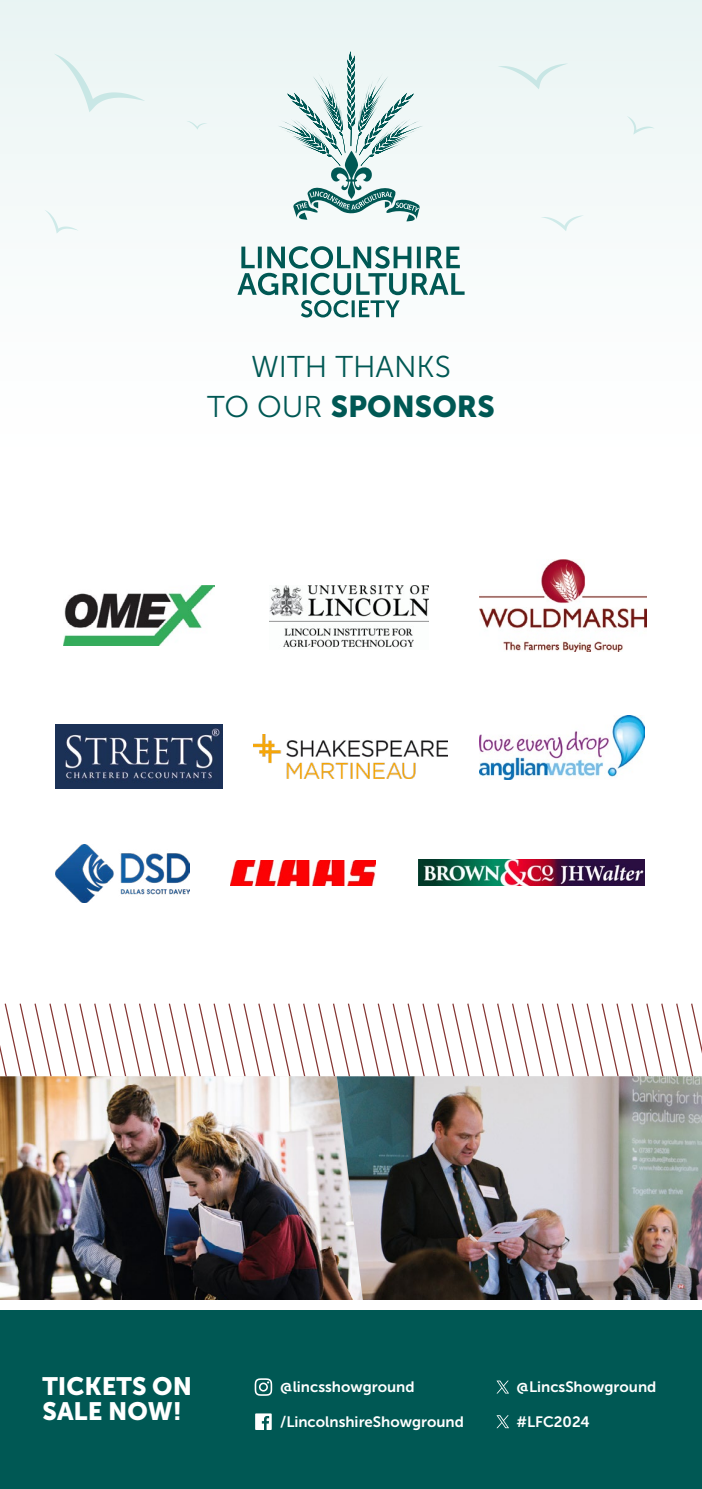
<style>
.page{position:relative;width:702px;height:1489px;background:#fff}
.page>*{position:absolute;margin:0;border:0;box-sizing:border-box;transform-origin:0 0}
.t1{font:30px "Museo Sans 900";color:#005854}
.t2{font:30px "Museo Sans 300";color:#005854}
.t3{font:25px/25px "Museo Sans 900";color:#fff}
.t4{font:15px "Museo Sans 700";color:#fff}
.s1{font-family:"Museo Sans 300"}
</style>
<div class="page">
<div style="left:0;top:0;width:702px;height:638px;background:linear-gradient(to bottom,#ecf5f5,#fff)"></div>
<svg style="left:54px;top:54px;width:91px;height:58px"></svg>
<svg style="left:497px;top:64px;width:71px;height:25px;background:#e7f3f2"></svg>
<svg style="left:627px;top:116px;width:27px;height:19px"></svg>
<svg style="left:44px;top:210px;width:35px;height:24px"></svg>
<svg style="left:186px;top:121px;width:22px;height:9px"></svg>
<svg style="left:540px;top:215px;width:44px;height:16px"></svg>
<svg style="left:237px;top:51px;width:227px;height:266px;fill:#f1f8f7"></svg>
<svg style="left:0;top:1003px;width:702px;height:73px"></svg>
<img style="left:0;top:1076px;width:337px;height:224px">
<img style="left:337px;top:1076px;width:365px;height:224px">
<img style="left:231px;top:860px;width:144px;height:25px">
<img style="left:270px;top:586px;width:159px;height:62px">
<img style="left:63px;top:585px;width:152px;height:60px">
<img style="left:479px;top:559px;width:167px;height:92px">
<img style="left:479px;top:716px;width:165px;height:63px">
<img style="left:55px;top:725px;width:168px;height:63px">
<img style="left:253px;top:734px;width:194px;height:44px">
<img style="left:55px;top:844px;width:135px;height:58px">
<img style="left:418px;top:859px;width:226px;height:26px">
<div style="left:0;top:1309px;width:702px;height:179px;background:#005854"></div>
<svg style="left:496px;top:1380px;width:13px;height:13px"></svg>
<svg style="left:496px;top:1415px;width:13px;height:12px"></svg>
<svg style="left:255px;top:1413px;width:17px;height:16px"></svg>
<svg style="left:255px;top:1378px;width:17px;height:17px"></svg>
<h1 class="t2" style="left:251px;top:350px;width:201px">WITH THANKS</h1>
<h1 class="t1" style="left:207px;top:389px;width:289px"><span class="s1">TO OUR</span> SPONSORS</h1>
<h2 class="t3" style="left:43px;top:1373px;width:151px">TICKETS ON<br>SALE NOW!</h2>
<p class="t4" style="left:280px;top:1378px;width:136px">@lincsshowground</p>
<p class="t4" style="left:280px;top:1413px;width:185px">/LincolnshireShowground</p>
<p class="t4" style="left:516px;top:1378px;width:141px">@LincsShowground</p>
<p class="t4" style="left:516px;top:1413px;width:75px">#LFC2024</p>
</div>
